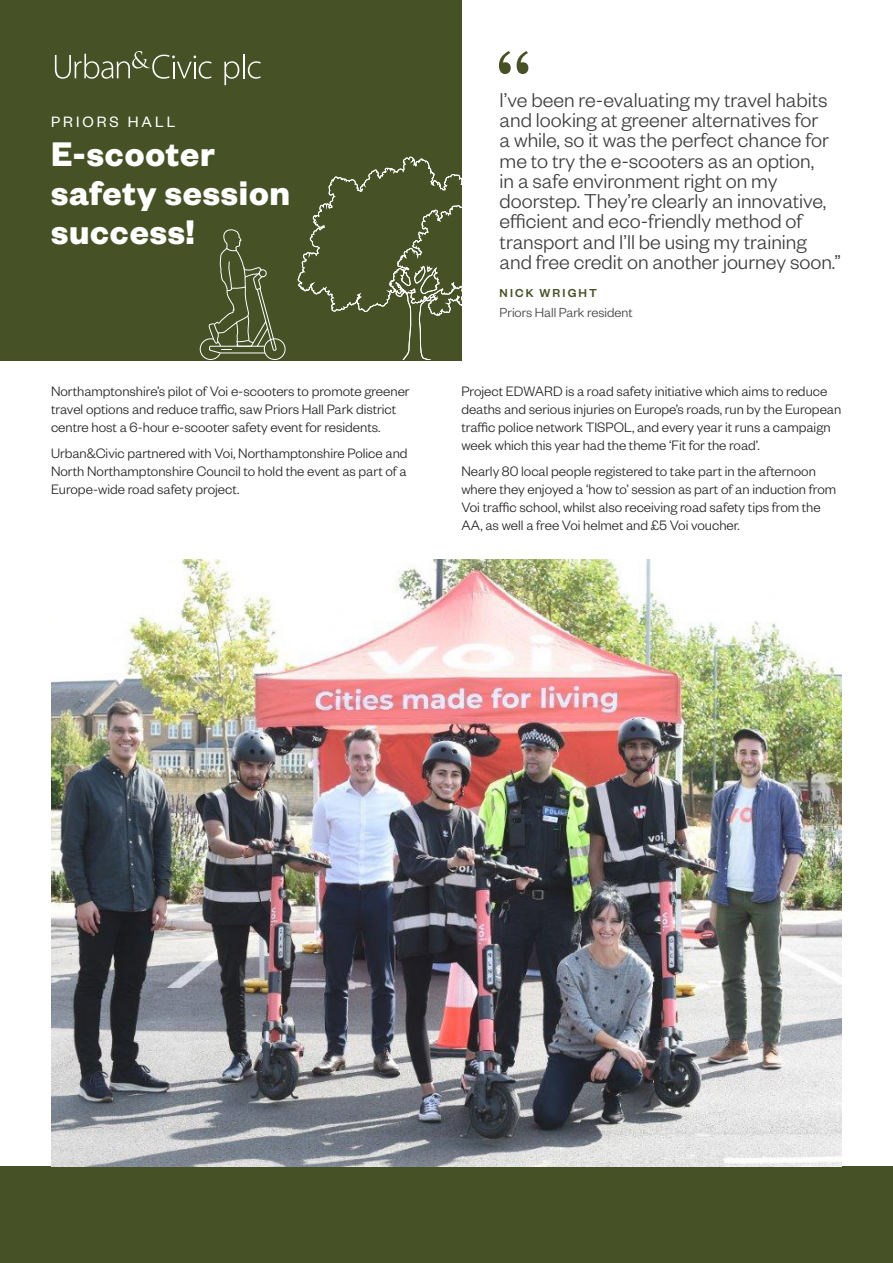
<style>
.page{position:relative;width:893px;height:1263px;background:#fff}
.page>*{position:absolute;margin:0;border:0;box-sizing:border-box;transform-origin:0 0}
.Page_Title{font:700 37.5px/39px "Founders Grotesk";letter-spacing:.02em;color:#fff}
.t1{font:300 22.05px/20.2px "Founders Grotesk";color:#3e3e3f}
.Page_Title-2{font:16.5px "Founders Grotesk";letter-spacing:.18em;color:#fff}
.Body_Text{font:300 15px/18px "Founders Grotesk";color:#231f20}
.Signoff_Title{font:300 14.4px "Founders Grotesk";color:#3e3e3f}
.Signoff_name{font:500 12.75px "Founders Grotesk";letter-spacing:.165em;color:#465126}
</style>
<div class="page">
<div style="left:0;top:0;width:461px;height:360px;background:#465126"></div>
<div style="left:0;top:1167px;width:893px;height:96px;background:#465126"></div>
<svg style="left:55px;top:51px;width:157px;height:28px"></svg>
<svg style="left:224px;top:54px;width:37px;height:31px"></svg>
<svg style="left:499px;top:51px;width:29px;height:23px"></svg>
<img style="left:51px;top:559px;width:791px;height:608px">
<svg style="left:200px;top:230px;width:85px;height:130px"></svg>
<svg style="left:298px;top:156px;width:163px;height:204px"></svg>
<p class="Page_Title-2" style="left:51px;top:112px;width:126px">PRIORS HALL</p>
<p class="Page_Title" style="left:51px;top:133px;width:241px">E-scooter safety session success!</p>
<p class="Body_Text" style="left:51px;top:382px;width:360px">Northamptonshire’s pilot of Voi e-scooters to promote greener travel options and reduce traffic, saw Priors Hall Park district centre host a 6-hour e-scooter safety event for residents.</p>
<p class="Body_Text" style="left:51px;top:444px;width:358px;text-align:justify">Urban&amp;Civic partnered with Voi, Northamptonshire Police and North Northamptonshire Council to hold the event as part of a Europe-wide road safety project.</p>
<p class="t1" style="left:500px;top:88px;width:343px">I’ve been re-evaluating my travel habits and looking at greener alternatives for<br>a while, so it was the perfect chance for me to try the e-scooters as an option,<br>in a safe environment right on my doorstep. They’re clearly an innovative, efficient and eco-friendly method of transport and I’ll be using my training and free credit on another journey soon.”</p>
<p class="Signoff_name" style="left:500px;top:285px;width:99px">NICK WRIGHT</p>
<p class="Signoff_Title" style="left:500px;top:304px;width:135px">Priors Hall Park resident</p>
<p class="Body_Text" style="left:461px;top:382px;width:381px">Project EDWARD is a road safety initiative which aims to reduce deaths and serious injuries on Europe’s roads, run by the European traffic police network TISPOL, and every year it runs a campaign week which this year had the theme ‘Fit for the road’.</p>
<p class="Body_Text" style="left:461px;top:462px;width:376px">Nearly 80 local people registered to take part in the afternoon where they enjoyed a ‘how to’ session as part of an induction from Voi traffic school, whilst also receiving road safety tips from the AA, as well a free Voi helmet and £5 Voi voucher.</p>
</div>
